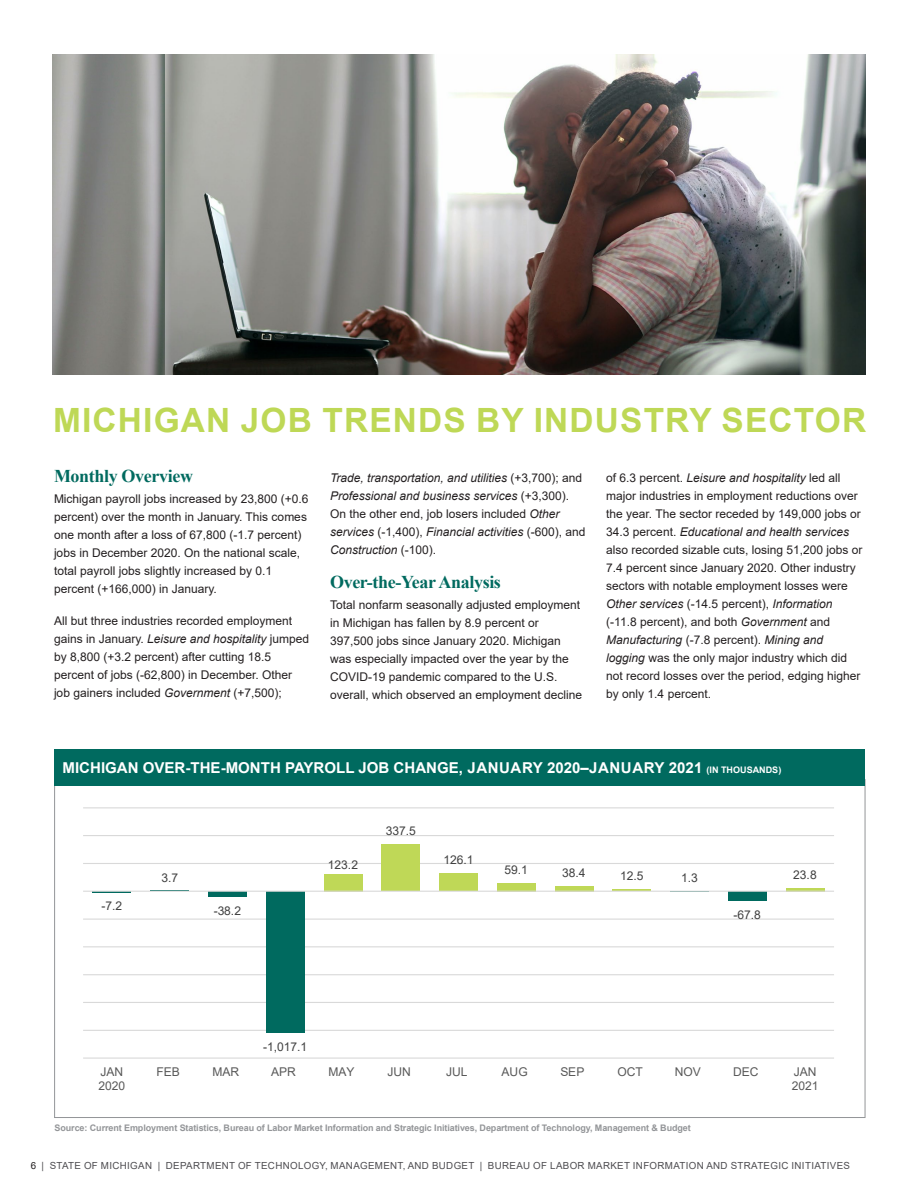
<style>
.page{position:relative;width:918px;height:1188px;background:#fff}
.page>*{position:absolute;margin:0;border:0;box-sizing:border-box;transform-origin:0 0}
.t1{font:700 33.45px "Arial";letter-spacing:.035em;color:#bed856}
.Body_copy{font:700 18px "Times New Roman";letter-spacing:-.02em;color:#006a5f}
.heading_1{font:700 15px "Arial";color:#fff}
.Body_copy-2{font:12px/18px "Arial";color:#231f20}
.Body_copy-3{font:italic 12px/18px "Arial";color:#231f20}
.t2{font:12px "Arial";letter-spacing:-.005em;color:#404040}
.t3{font:12px/13.8px "Arial";letter-spacing:-.005em;color:#595959}
.t4{font:9.75px "Arial";letter-spacing:.035em;color:#4e4d51}
.t5{font:700 9px "Arial";letter-spacing:-.01em;color:#939598}
.s1{font-style:italic}
.s2{font-style:normal}
.s3{font-size:9px}
.s4{color:#231f20}
</style>
<div class="page">
<img style="left:164px;top:54px;width:701px;height:321px">
<div style="left:55px;top:749px;width:810px;height:37px;background:#006a5f"></div>
<hr style="left:83px;top:1058px;width:751px;height:1px;background:#d9d9d9">
<hr style="left:83px;top:1030px;width:751px;height:1px;background:#d9d9d9">
<hr style="left:83px;top:1002px;width:751px;height:1px;background:#d9d9d9">
<hr style="left:83px;top:974px;width:751px;height:1px;background:#d9d9d9">
<hr style="left:83px;top:946px;width:751px;height:1px;background:#d9d9d9">
<hr style="left:83px;top:919px;width:751px;height:1px;background:#d9d9d9">
<hr style="left:83px;top:863px;width:751px;height:1px;background:#d9d9d9">
<hr style="left:83px;top:835px;width:751px;height:1px;background:#d9d9d9">
<hr style="left:83px;top:807px;width:751px;height:1px;background:#d9d9d9">
<div style="left:208px;top:891px;width:39px;height:6px;background:#006a5f"></div>
<div style="left:266px;top:891px;width:38px;height:142px;background:#006a5f"></div>
<div style="left:324px;top:874px;width:38px;height:17px;background:#bfd857"></div>
<div style="left:382px;top:844px;width:38px;height:47px;background:#bfd857"></div>
<div style="left:439px;top:874px;width:39px;height:17px;background:#bfd857"></div>
<div style="left:497px;top:883px;width:39px;height:8px;background:#bfd857"></div>
<div style="left:555px;top:886px;width:38px;height:5px;background:#bfd857"></div>
<hr style="left:613px;top:889px;width:38px;height:2px;background:#bfd857">
<div style="left:728px;top:891px;width:39px;height:10px;background:#006a5f"></div>
<hr style="left:786px;top:888px;width:38px;height:3px;background:#bfd857">
<hr style="left:83px;top:891px;width:751px;height:1px;background:#d9d9d9">
<img style="left:52px;top:54px;width:112px;height:321px">
<p class="t1" style="left:53px;top:397px;width:815px">MICHIGAN JOB TRENDS BY INDUSTRY SECTOR</p>
<p class="Body_copy" style="left:54px;top:463px;width:141px">Monthly Overview</p>
<p class="Body_copy-2" style="left:54px;top:490px;width:256px">Michigan payroll jobs increased by 23,800 (+0.6 percent) over the month in January. This comes one month after a loss of 67,800 (-1.7 percent) jobs in December 2020. On the national scale, total payroll jobs slightly increased by 0.1 percent (+166,000) in January.</p>
<p class="Body_copy-2" style="left:54px;top:612px;width:257px">All but three industries recorded employment gains in January. <span class="s1">Leisure and hospitality</span> jumped by 8,800 (+3.2 percent) after cutting 18.5 percent of jobs (-62,800) in December. Other job gainers included <span class="s1">Government</span> (+7,500);</p>
<p class="Body_copy-3" style="left:330px;top:469px;width:257px">Trade, transportation, and utilities <span class="s2">(+3,700); and </span>Professional and business services <span class="s2">(+3,300).<br>On the other end, job losers included</span> Other services <span class="s2">(-1,400),</span> Financial activities <span class="s2">(-600), and </span>Construction <span class="s2">(-100).</span></p>
<p class="Body_copy" style="left:330px;top:569px;width:172px">Over-the-Year Analysis</p>
<p class="Body_copy-2" style="left:330px;top:596px;width:254px">Total nonfarm seasonally adjusted employment in Michigan has fallen by 8.9 percent or 397,500 jobs since January 2020. Michigan was especially impacted over the year by the COVID-19 pandemic compared to the U.S. overall, which observed an employment decline</p>
<p class="Body_copy-2" style="left:606px;top:469px;width:258px">of 6.3 percent. <span class="s1">Leisure and hospitality</span> led all major industries in employment reductions over the year. The sector receded by 149,000 jobs or 34.3 percent. <span class="s1">Educational and health services </span>also recorded sizable cuts, losing 51,200 jobs or 7.4 percent since January 2020. Other industry sectors with notable employment losses were <span class="s1">Other services</span> (-14.5 percent), <span class="s1">Information </span>(-11.8 percent), and both <span class="s1">Government</span> and <span class="s1">Manufacturing</span> (-7.8 percent). <span class="s1">Mining and logging</span> was the only major industry which did not record losses over the period, edging higher by only 1.4 percent.</p>
<p class="heading_1" style="left:63px;top:757px;width:720px">MICHIGAN OVER-THE-MONTH PAYROLL JOB CHANGE, JANUARY 2020–JANUARY 2021 <span class="s3">(IN THOUSANDS)</span></p>
<p class="t2" style="left:102px;top:898px;width:22px">-7.2</p>
<p class="t2" style="left:161px;top:869px;width:18px">3.7</p>
<p class="t2" style="left:214px;top:902px;width:29px">-38.2</p>
<p class="t2" style="left:328px;top:857px;width:32px">123.2</p>
<p class="t2" style="left:386px;top:823px;width:32px">337.5</p>
<p class="t2" style="left:443px;top:852px;width:32px">126.1</p>
<p class="t2" style="left:504px;top:861px;width:25px">59.1</p>
<p class="t2" style="left:562px;top:864px;width:25px">38.4</p>
<p class="t2" style="left:620px;top:868px;width:25px">12.5</p>
<p class="t2" style="left:681px;top:869px;width:18px">1.3</p>
<p class="t2" style="left:734px;top:906px;width:29px">-67.8</p>
<p class="t2" style="left:793px;top:866px;width:25px">23.8</p>
<p class="t2" style="left:263px;top:1038px;width:46px">-1,017.1</p>
<p class="t3" style="left:99px;top:1065px;width:28px">JAN<br>2020</p>
<p class="t3" style="left:156px;top:1065px;width:25px">FEB</p>
<p class="t3" style="left:213px;top:1065px;width:28px">MAR</p>
<p class="t3" style="left:271px;top:1065px;width:26px">APR</p>
<p class="t3" style="left:328px;top:1065px;width:28px">MAY</p>
<p class="t3" style="left:387px;top:1065px;width:25px">JUN</p>
<p class="t3" style="left:446px;top:1065px;width:23px">JUL</p>
<p class="t3" style="left:502px;top:1065px;width:28px">AUG</p>
<p class="t3" style="left:560px;top:1065px;width:26px">SEP</p>
<p class="t3" style="left:617px;top:1065px;width:27px">OCT</p>
<p class="t3" style="left:675px;top:1065px;width:28px">NOV</p>
<p class="t3" style="left:733px;top:1065px;width:27px">DEC</p>
<p class="t3" style="left:792px;top:1065px;width:28px">JAN<br>2021</p>
<p class="t5" style="left:55px;top:1121px;width:638px">Source: Current Employment Statistics, Bureau of Labor Market Information and Strategic Initiatives, Department of Technology, Management &amp; Budget</p>
<p class="t4" style="left:31px;top:1158px;width:821px"><span class="s4">6</span> | STATE OF MICHIGAN | DEPARTMENT OF TECHNOLOGY, MANAGEMENT, AND BUDGET | BUREAU OF LABOR MARKET INFORMATION AND STRATEGIC INITIATIVES</p>
</div>
